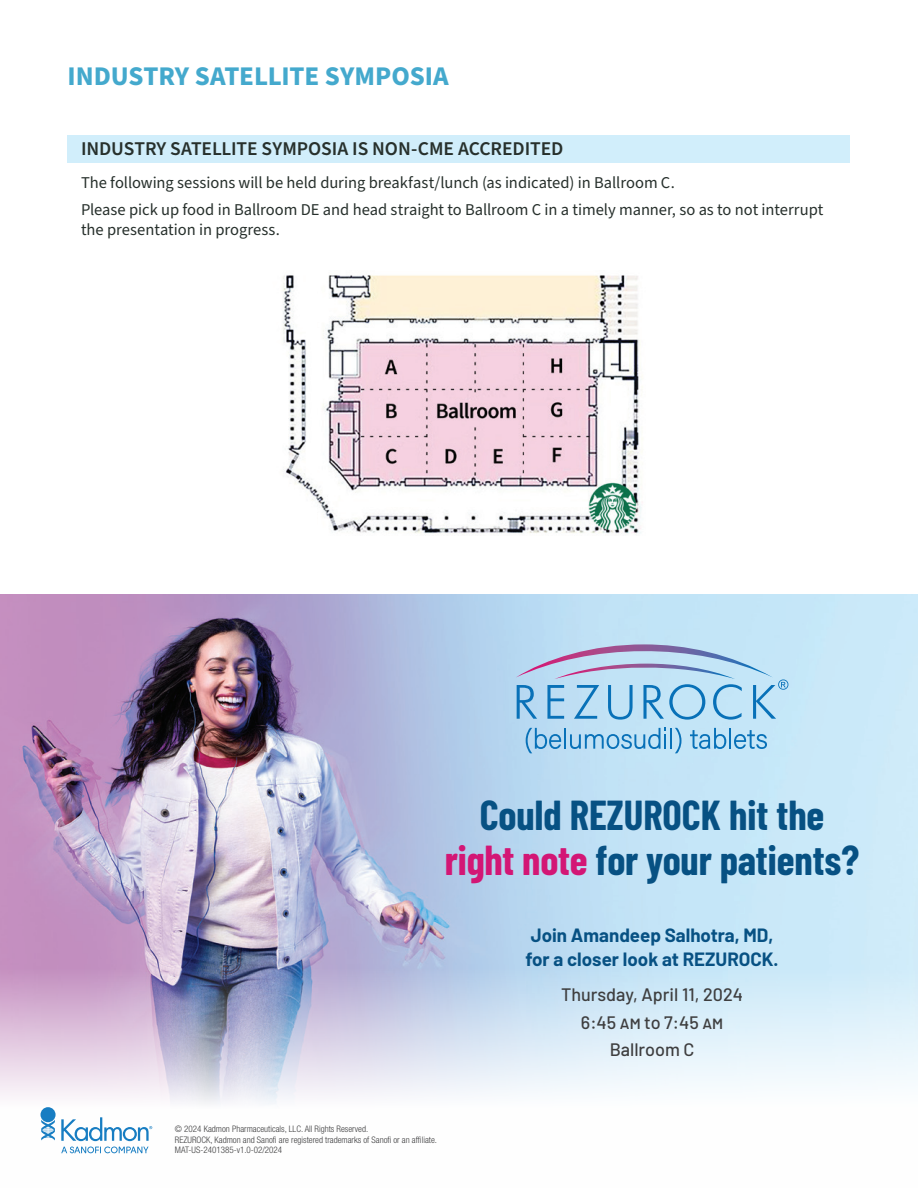
<style>
.page{position:relative;width:918px;height:1188px;background:#fff}
.page>*{position:absolute;margin:0;border:0;box-sizing:border-box;transform-origin:0 0}
.t1{font:700 40.8px/44.2px "Barlow Condensed";color:#075183;text-align:center}
.t2{font:700 27px "Source Sans Pro";letter-spacing:-.005em;color:#44a9cd}
.t3{font:600 19.5px "Source Sans Pro";letter-spacing:-.005em;color:#27302c}
.t4{font:700 18.75px/24px "Barlow";color:#075183}
.t5{font:500 18px/27.2px "Barlow";color:#3e3e3f;text-align:center}
.t6{font:16.5px/26.5px "Source Sans Pro";letter-spacing:-.005em;color:#27302c}
.t7{font:300 condensed 9px/10.8px "Helvetica Neue LT Std";color:#3e3e3f}
.s1{color:#d31675}
</style>
<div class="page">
<img style="left:0;top:594px;width:918px;height:560px">
<svg style="left:61px;top:1117px;width:91px;height:24px"></svg>
<div style="left:41px;top:1107px;width:15px;height:15px;background:#177dc2;border-radius:50%"></div>
<svg style="left:41px;top:1119px;width:14px;height:22px"></svg>
<svg style="left:61px;top:1147px;width:88px;height:6px"></svg>
<svg style="left:526px;top:728px;width:35px;height:25px"></svg>
<hr style="left:564px;top:728px;width:2px;height:21px;background:#0871b8">
<svg style="left:570px;top:728px;width:96px;height:21px"></svg>
<hr style="left:670px;top:728px;width:2px;height:21px;background:#0871b8">
<svg style="left:675px;top:728px;width:6px;height:25px"></svg>
<svg style="left:690px;top:728px;width:36px;height:21px"></svg>
<hr style="left:729px;top:728px;width:2px;height:21px;background:#0871b8">
<svg style="left:734px;top:730px;width:33px;height:19px"></svg>
<svg style="left:516px;top:641px;width:272px;height:79px"></svg>
<div style="left:68px;top:135px;width:782px;height:28px;background:#d1eefb"></div>
<img style="left:283px;top:275px;width:359px;height:259px">
<h2 class="t2" style="left:68px;top:58px;width:383px">INDUSTRY SATELLITE SYMPOSIA</h2>
<p class="t3" style="left:81px;top:135px;width:484px">INDUSTRY SATELLITE SYMPOSIA IS NON-CME ACCREDITED</p>
<p class="t6" style="left:81px;top:170px;width:744px">The following sessions will be held during breakfast/lunch (as indicated) in Ballroom C.<br>Please pick up food in Ballroom DE and head straight to Ballroom C in a timely manner, so as to not interrupt</p>
<p class="t6" style="left:81px;top:216px;width:200px">the presentation in progress.</p>
<h1 class="t1" style="left:445px;top:791px;width:416px">Could REZUROCK hit the <span class="s1">right note</span> for your patients?</h1>
<p class="t7" style="left:175px;top:1123px;width:264px">© 2024 Kadmon Pharmaceuticals, LLC. All Rights Reserved.<br>REZUROCK, Kadmon and Sanofi are registered trademarks of Sanofi or an affiliate.<br>MAT-US-2401385-v1.0-02/2024</p>
<p class="t4" style="left:526px;top:922px;width:255px">Join Amandeep Salhotra, MD, for a closer look at REZUROCK.</p>
<p class="t5" style="left:561px;top:980px;width:184px">Thursday, April 11, 2024<br>6:45 am to 7:45 am<br>Ballroom C</p>
</div>
